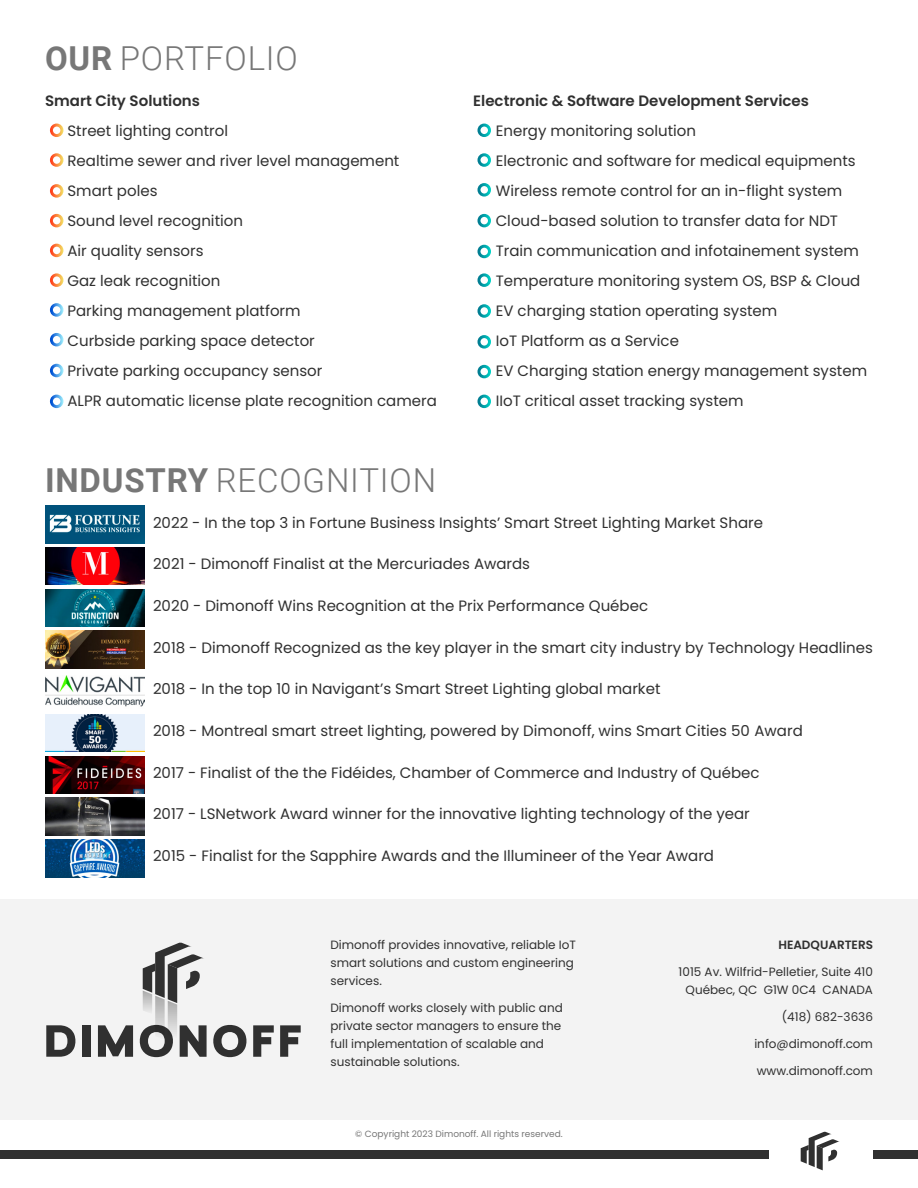
<style>
.page{position:relative;width:918px;height:1188px;background:#fff}
.page>*{position:absolute;margin:0;border:0;box-sizing:border-box;transform-origin:0 0}
.t1{font:300 33px "Roboto";letter-spacing:.025em;color:#777}
.t2{font:15px "Poppins";color:#303030}
.t3{font:600 15px "Poppins";color:#303030}
.t4{font:12px/18px "Poppins";color:#303030}
.t5{font:600 12px "Poppins";color:#303030}
.t6{font:9px "Poppins";color:#777}
.s1{font-weight:700}
</style>
<div class="page">
<div style="left:0;top:1150px;width:918px;height:9px;background:#303030"></div>
<div style="left:770px;top:1109px;width:103px;height:79px;background:#fff"></div>
<svg style="left:801px;top:1132px;width:39px;height:38px"></svg>
<div style="left:0;top:899px;width:918px;height:220px;background:#f3f3f3"></div>
<svg style="left:46px;top:1025px;width:30px;height:32px"></svg>
<div style="left:82px;top:1025px;width:8px;height:32px;background:#303030"></div>
<svg style="left:98px;top:1025px;width:35px;height:32px"></svg>
<svg style="left:213px;top:1025px;width:34px;height:32px"></svg>
<svg style="left:253px;top:1025px;width:21px;height:32px"></svg>
<svg style="left:280px;top:1025px;width:21px;height:32px"></svg>
<svg style="left:139px;top:942px;width:68px;height:115px"></svg>
<div style="left:50px;top:124px;width:13px;height:13px;border:3px solid #fff;border-radius:50%"></div>
<div style="left:50px;top:153px;width:13px;height:14px;border:3px solid #fff;border-radius:50%"></div>
<div style="left:50px;top:184px;width:13px;height:14px;border:3px solid #fff;border-radius:50%"></div>
<div style="left:50px;top:214px;width:13px;height:13px;border:3px solid #fff;border-radius:50%"></div>
<div style="left:50px;top:244px;width:13px;height:13px;border:3px solid #fff;border-radius:50%"></div>
<div style="left:50px;top:273px;width:13px;height:14px;border:3px solid #fff;border-radius:50%"></div>
<div style="left:50px;top:303px;width:13px;height:14px;border:3px solid #fff;border-radius:50%"></div>
<div style="left:50px;top:333px;width:13px;height:13px;border:3px solid #fff;border-radius:50%"></div>
<div style="left:50px;top:364px;width:13px;height:13px;border:3px solid #fff;border-radius:50%"></div>
<div style="left:50px;top:395px;width:13px;height:13px;border:3px solid #fff;border-radius:50%"></div>
<div style="left:478px;top:124px;width:13px;height:13px;border:3px solid #fff;border-radius:50%"></div>
<div style="left:478px;top:153px;width:13px;height:14px;border:3px solid #fff;border-radius:50%"></div>
<div style="left:478px;top:183px;width:13px;height:14px;border:3px solid #fff;border-radius:50%"></div>
<div style="left:478px;top:214px;width:13px;height:13px;border:3px solid #fff;border-radius:50%"></div>
<div style="left:478px;top:245px;width:13px;height:13px;border:3px solid #fff;border-radius:50%"></div>
<div style="left:478px;top:273px;width:13px;height:14px;border:3px solid #fff;border-radius:50%"></div>
<div style="left:478px;top:335px;width:13px;height:14px;border:3px solid #fff;border-radius:50%"></div>
<img style="left:45px;top:840px;width:100px;height:37px">
<img style="left:45px;top:798px;width:100px;height:37px">
<img style="left:45px;top:714px;width:100px;height:38px">
<img style="left:45px;top:675px;width:100px;height:32px">
<img style="left:45px;top:631px;width:100px;height:37px">
<img style="left:45px;top:756px;width:100px;height:38px">
<img style="left:45px;top:589px;width:100px;height:38px">
<img style="left:45px;top:547px;width:100px;height:38px">
<img style="left:45px;top:506px;width:100px;height:37px">
<div style="left:478px;top:304px;width:13px;height:14px;border:3px solid #fff;border-radius:50%"></div>
<div style="left:478px;top:365px;width:13px;height:13px;border:3px solid #fff;border-radius:50%"></div>
<div style="left:478px;top:395px;width:13px;height:13px;border:3px solid #fff;border-radius:50%"></div>
<p class="t1" style="left:45px;top:35px;width:254px"><span class="s1">OUR</span> PORTFOLIO</p>
<p class="t3" style="left:45px;top:92px;width:157px">Smart City Solutions</p>
<p class="t2" style="left:68px;top:122px;width:162px">Street lighting control</p>
<p class="t2" style="left:68px;top:152px;width:333px">Realtime sewer and river level management</p>
<p class="t2" style="left:68px;top:182px;width:92px">Smart poles</p>
<p class="t2" style="left:68px;top:212px;width:177px">Sound level recognition</p>
<p class="t2" style="left:68px;top:242px;width:138px">Air quality sensors</p>
<p class="t2" style="left:68px;top:272px;width:154px">Gaz leak recognition</p>
<p class="t2" style="left:68px;top:302px;width:235px">Parking management platform</p>
<p class="t2" style="left:68px;top:332px;width:249px">Curbside parking space detector</p>
<p class="t2" style="left:68px;top:362px;width:256px">Private parking occupancy sensor</p>
<p class="t2" style="left:68px;top:392px;width:371px">ALPR automatic license plate recognition camera</p>
<p class="t1" style="left:45px;top:457px;width:393px"><span class="s1">INDUSTRY</span> RECOGNITION</p>
<p class="t3" style="left:473px;top:92px;width:337px">Electronic &amp; Software Development Services</p>
<p class="t2" style="left:496px;top:122px;width:202px">Energy monitoring solution</p>
<p class="t2" style="left:496px;top:152px;width:362px">Electronic and software for medical equipments</p>
<p class="t2" style="left:496px;top:182px;width:348px">Wireless remote control for an in-flight system</p>
<p class="t2" style="left:496px;top:212px;width:344px">Cloud-based solution to transfer data for NDT</p>
<p class="t2" style="left:496px;top:242px;width:365px">Train communication and infotainement system</p>
<p class="t2" style="left:496px;top:272px;width:366px">Temperature monitoring system OS, BSP &amp; Cloud</p>
<p class="t2" style="left:496px;top:302px;width:283px">EV charging station operating system</p>
<p class="t2" style="left:496px;top:332px;width:185px">IoT Platform as a Service</p>
<p class="t2" style="left:496px;top:362px;width:373px">EV Charging station energy management system</p>
<p class="t2" style="left:496px;top:392px;width:249px">IIoT critical asset tracking system</p>
<p class="t2" style="left:153px;top:514px;width:612px">2022 - In the top 3 in Fortune Business Insights’ Smart Street Lighting Market Share</p>
<p class="t2" style="left:153px;top:556px;width:379px">2021 - Dimonoff Finalist at the Mercuriades Awards</p>
<p class="t2" style="left:153px;top:597px;width:497px">2020 - Dimonoff Wins Recognition at the Prix Performance Québec</p>
<p class="t2" style="left:153px;top:639px;width:722px">2018 - Dimonoff Recognized as the key player in the smart city industry by Technology Headlines</p>
<p class="t2" style="left:153px;top:680px;width:509px">2018 - In the top 10 in Navigant’s Smart Street Lighting global market</p>
<p class="t2" style="left:153px;top:722px;width:651px">2018 - Montreal smart street lighting, powered by Dimonoff, wins Smart Cities 50 Award</p>
<p class="t2" style="left:153px;top:764px;width:608px">2017 - Finalist of the the Fidéides, Chamber of Commerce and Industry of Québec</p>
<p class="t2" style="left:153px;top:805px;width:598px">2017 - LSNetwork Award winner for the innovative lighting technology of the year</p>
<p class="t2" style="left:153px;top:847px;width:563px">2015 - Finalist for the Sapphire Awards and the Illumineer of the Year Award</p>
<p class="t4" style="left:330px;top:935px;width:247px">Dimonoff provides innovative, reliable IoT smart solutions and custom engineering services.</p>
<p class="t4" style="left:330px;top:998px;width:234px">Dimonoff works closely with public and private sector managers to ensure the full implementation of scalable and sustainable solutions.</p>
<p class="t6" style="left:355px;top:1129px;width:209px">© Copyright 2023 Dimonoff. All rights reserved.</p>
<p class="t5" style="left:778px;top:937px;width:96px">HEADQUARTERS</p>
<p class="t4" style="left:679px;top:962px;width:196px;text-align:center">1015 Av. Wilfrid-Pelletier, Suite 410<br>Québec, QC G1W 0C4 CANADA</p>
<p class="t4" style="left:782px;top:1007px;width:93px">(418) 682-3636</p>
<p class="t4" style="left:754px;top:1034px;width:120px">info@dimonoff.com</p>
<p class="t4" style="left:757px;top:1061px;width:118px">www.dimonoff.com</p>
</div>
